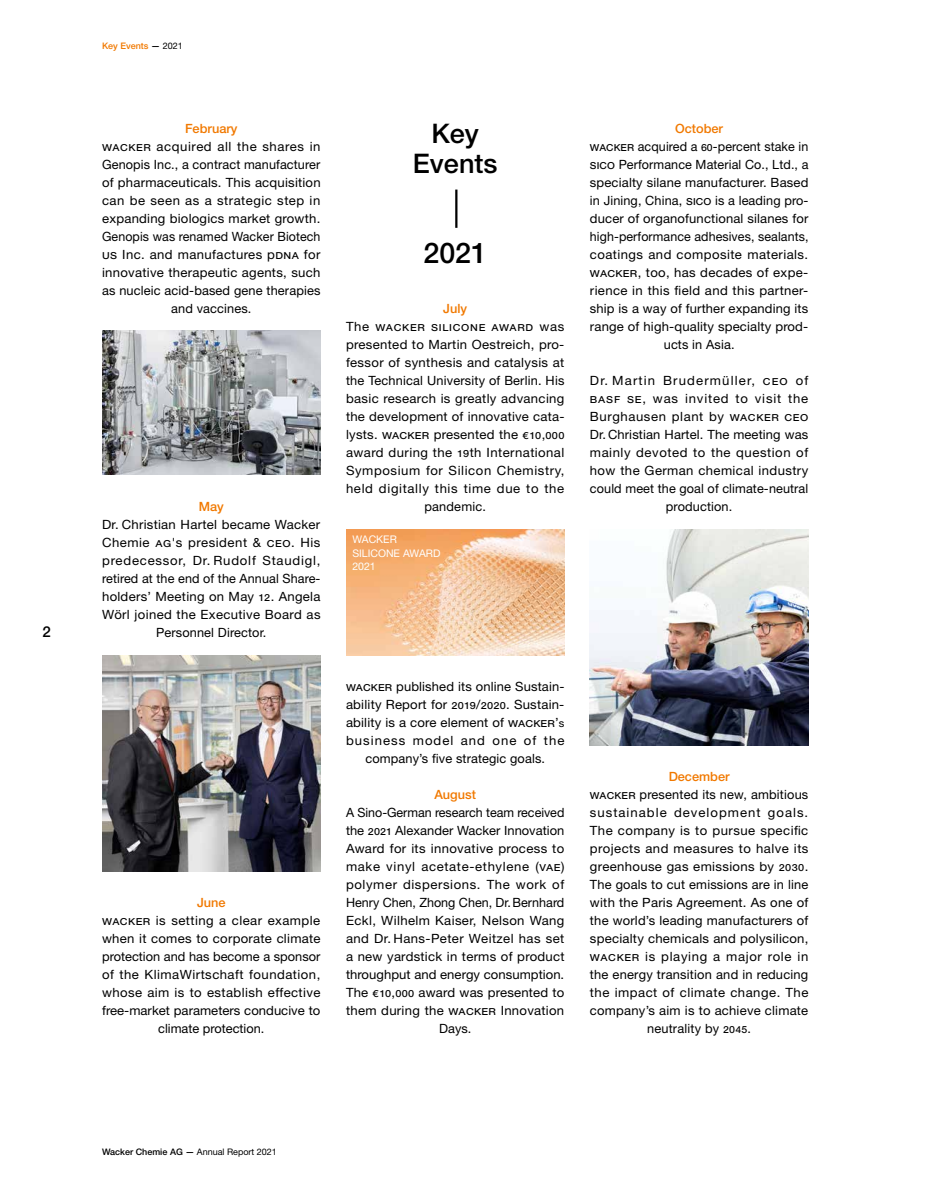
<style>
.page{position:relative;width:936px;height:1191px;background:#fff}
.page>*{position:absolute;margin:0;border:0;box-sizing:border-box;transform-origin:0 0}
.t1{font:28.5px "Helvetica Neue For Wacker Fin Md";color:#000}
.t2{font:27px/30px "Helvetica Neue For Wacker Fin Md";color:#000;text-align:center}
.t3{font:15px "Helvetica Neue For Wacker Fin Md";color:#000}
.t4{font:12.75px/18px "Helvetica Neue For Wacker Fin Rm";letter-spacing:.02em;color:#000;text-align:center}
.t5{font:12.75px "Helvetica Neue For Wacker Fin Md";color:#f17900}
.t6{font:10.5px/13.5px "Helvetica Neue For Wacker Fin Rm";letter-spacing:.105em;color:#fff}
.t7{font:9px "Helvetica Neue For Wacker Fin Rm";color:#000}
.t8{font:9px "Helvetica Neue For Wacker Fin Md";color:#f17900}
.s1{color:#000}
.s2{font-family:"Helvetica Neue For Wacker Fin Rm";color:#000}
.s3{font-size:10.8px}
.s4{font-family:"Helvetica Neue For Wacker Fin Md"}
</style>
<div class="page">
<hr style="left:455px;top:189px;width:2px;height:39px;background:#000">
<img style="left:590px;top:529px;width:218px;height:216px">
<img style="left:102px;top:331px;width:218px;height:144px">
<img style="left:102px;top:655px;width:218px;height:216px">
<img style="left:346px;top:529px;width:218px;height:126px">
<p class="t3" style="left:43px;top:622px;width:10px">2</p>
<p class="t8" style="left:102px;top:40px;width:82px">Key Events <span class="s1">—</span> <span class="s2">2021</span></p>
<p class="t5" style="left:185px;top:121px;width:54px">February</p>
<p class="t4" style="left:102px;top:137px;width:220px">WACKER acquired all the shares in Genopis Inc., a contract manufacturer of pharmaceuticals. This acquisition can be seen as a strategic step in expanding biologics market growth.<br>Genopis was renamed Wacker Biotech US Inc. and manufactures pDNA for innovative therapeutic agents, such as nucleic acid-based gene therapies and vaccines.</p>
<p class="t5" style="left:199px;top:499px;width:27px">May</p>
<p class="t4" style="left:102px;top:515px;width:220px">Dr. Christian Hartel became Wacker<br>Chemie AG's president &amp; CEO. His predecessor, Dr. Rudolf Staudigl, retired at the end of the Annual Share&shy;holders’ Meeting on May 12. Angela<br>Wörl joined the Executive Board as<br>Personnel Director.</p>
<p class="t5" style="left:197px;top:895px;width:30px">June</p>
<p class="t4" style="left:102px;top:911px;width:220px">WACKER is setting a clear example when it comes to corporate climate protection and has become a sponsor of the KlimaWirtschaft foundation, whose aim is to establish effective free-market parameters conducive to climate protection.</p>
<h2 class="t2" style="left:413px;top:118px;width:86px">Key<br>Events</h2>
<h1 class="t1" style="left:423px;top:236px;width:65px">2021</h1>
<p class="t5" style="left:443px;top:301px;width:25px">July</p>
<p class="t4" style="left:346px;top:317px;width:220px">The WACKER SILICONE AWARD was presented to Martin Oestreich, pro&shy;fessor of synthesis and catalysis at the Technical University of Berlin. His basic research is greatly advancing the development of innovative cata&shy;lysts. WACKER presented the €10,000 award during the 19th International Symposium for Silicon Chemistry, held digitally this time due to the pandemic.</p>
<p class="t6" style="left:352px;top:532px;width:89px">WACKER<br>SILICONE AWARD<br>2021</p>
<p class="t4" style="left:346px;top:677px;width:220px">WACKER published its online Sustain&shy;ability Report for 2019/2020. Sustain&shy;ability is a core element of WACKER’<span class="s3">s </span>business model and one of the company’s five strategic goals.</p>
<p class="t5" style="left:434px;top:787px;width:43px">August</p>
<p class="t4" style="left:346px;top:803px;width:220px">A Sino-German research team received the 2021 Alexander Wacker Innovation Award for its innovative process to make vinyl acetate-ethylene (VAE) polymer dispersions. The work of Henry Chen, Zhong Chen, Dr.Bernhard Eckl, Wilhelm Kaiser, Nelson Wang and Dr. Hans-Peter Weitzel has set a new yardstick in terms of product throughput and energy consumption.<br>The €10,000 award was presented to them during the WACKER Innovation Days.</p>
<p class="t5" style="left:675px;top:121px;width:49px">October</p>
<p class="t4" style="left:590px;top:137px;width:220px">WACKER acquired a 60-percent stake in SICO Performance Material Co., Ltd., a specialty silane manufacturer. Based in Jining, China, SICO is a leading pro&shy;ducer of organofunctional silanes for high-performance adhesives, sealants, coatings and composite materials.<br>WACKER, too, has decades of expe&shy;rience in this field and this partner&shy;ship is a way of further expanding its range of high-quality specialty prod&shy;ucts in Asia.</p>
<p class="t4" style="left:590px;top:371px;width:220px">Dr. Martin Brudermüller, CEO of<br>BASF SE, was invited to visit the<br>Burghausen plant by WACKER CEO<br>Dr. -Christian Hartel. The meeting was mainly devoted to the question of how the German chemical industry could meet the goal of climate-neutral production.</p>
<p class="t5" style="left:668px;top:769px;width:62px">December</p>
<p class="t4" style="left:590px;top:785px;width:220px">WACKER presented its new, ambitious sustainable development goals.<br>The company is to pursue specific projects and measures to halve its greenhouse gas emissions by 2030.<br>The goals to cut emissions are in line with the Paris Agreement. As one of the world’s leading manufacturers of specialty chemicals and polysilicon, WACKER is playing a major role in the energy transition and in reducing the impact of climate change. The company’s aim is to achieve climate neutrality by 2045.</p>
<p class="t7" style="left:102px;top:1146px;width:176px"><span class="s4">Wacker Chemie AG —</span> Annual Report 2021</p>
</div>
